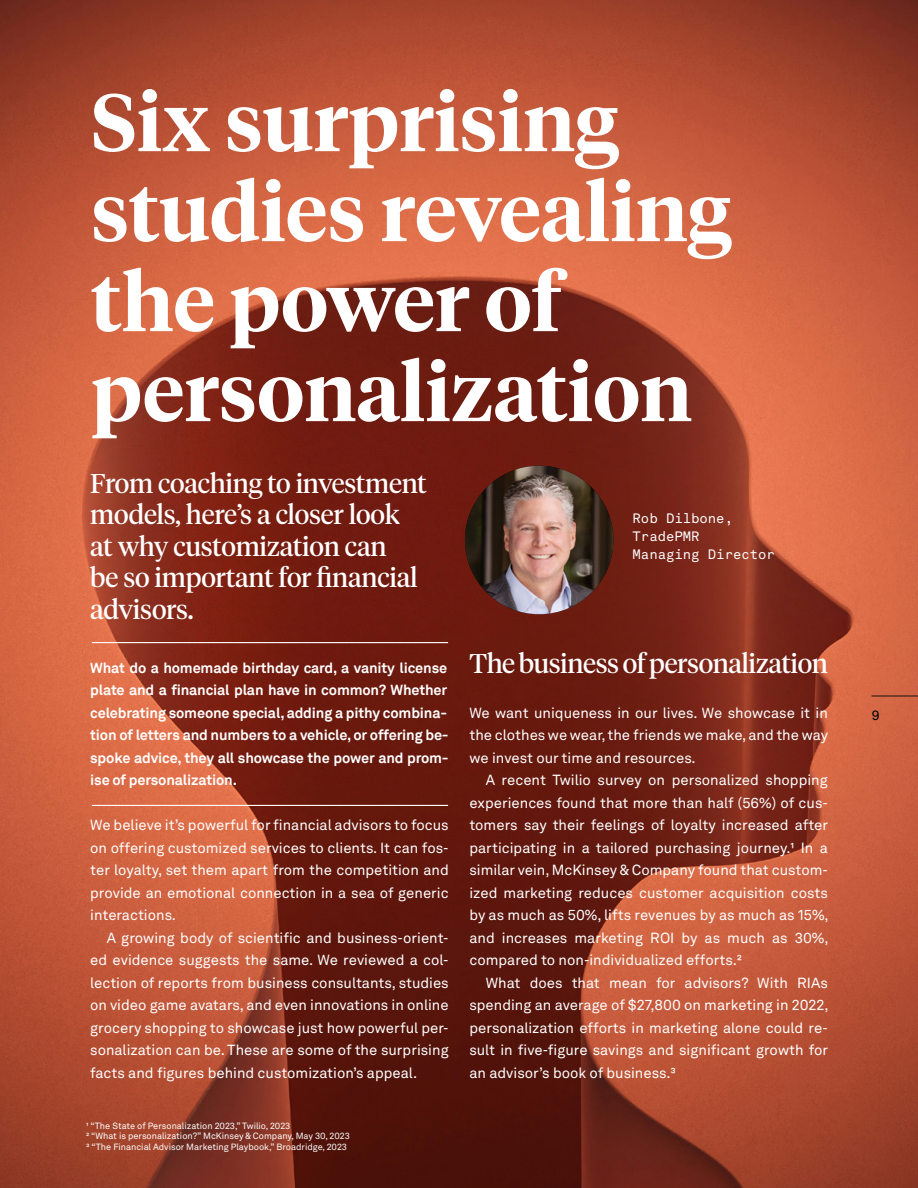
<style>
.page{position:relative;width:918px;height:1188px;background:#fff}
.page>*{position:absolute;margin:0;border:0;box-sizing:border-box;transform-origin:0 0}
.t1{font:600 81px/90px "Tiempos Headline";color:#fff}
.t2{font:27px/31.5px "Tiempos Headline";letter-spacing:-.01em;color:#fff}
.t3{font:14.55px/22.5px "Akkurat LL";color:#fff;text-align:justify}
.t4{font:700 14.55px/22.5px "Akkurat";letter-spacing:-.01em;color:#fff;text-align:justify}
.t5{font:13.5px/18px "Akkurat Mono LL";color:#fff}
.t6{font:13.5px "Akkurat Mono LL";color:#000}
.t7{font:9px/10.5px "Akkurat LL";color:#fff}
</style>
<div class="page">
<img style="left:0;top:0;width:918px;height:1188px">
<hr style="left:92px;top:805px;width:356px;height:1px;background:#fff">
<hr style="left:92px;top:642px;width:356px;height:1px;background:#fff">
<img style="left:465px;top:466px;width:148px;height:148px;border-radius:74px">
<h1 class="t1" style="left:91px;top:74px;width:642px">Six surprising studies revealing the power of personalization</h1>
<h2 class="t2" style="left:90px;top:466px;width:338px">From coaching to investment models, here’s a closer look at why customization can<br>be so important for financial advisors.</h2>
<p class="t4" style="left:90px;top:656px;width:360px">What do a homemade birthday card, a vanity license plate and a financial plan have in common? Whether celebrating someone special, adding a pithy combina&shy;tion of letters and numbers to a vehicle, or offering be&shy;spoke advice, they all showcase the power and prom&shy;ise of personalization.</p>
<p class="t3" style="left:90px;top:813px;width:360px">We believe it’s powerful for financial advisors to focus on offering customized services to clients. It can fos&shy;ter loyalty, set them apart from the competition and provide an emotional connection in a sea of generic interactions.</p>
<p class="t3" style="left:90px;top:926px;width:360px;text-indent:16px">A growing body of scientific and business-orient&shy;ed evidence suggests the same. We reviewed a col&shy;lection of reports from business consultants, studies on video game avatars, and even innovations in online grocery shopping to showcase just how powerful per&shy;sonalization can be. These are some of the surprising facts and figures behind customization’s appeal.</p>
<p class="t7" style="left:86px;top:1120px;width:265px">1 “The State of Personalization 2023,” Twilio, 2023<br>2 “What is personalization?” McKinsey &amp; Company, May 30, 2023<br>3 “The Financial Advisor Marketing Playbook,” Broadridge, 2023</p>
<p class="t5" style="left:633px;top:509px;width:144px">Rob Dilbone,<br>TradePMR<br>Managing Director</p>
<h2 class="t2" style="left:469px;top:646px;width:360px">The business of personalization</h2>
<p class="t3" style="left:469px;top:701px;width:360px">We want uniqueness in our lives. We showcase it in the clothes we wear, the friends we make, and the way we invest our time and resources.</p>
<p class="t3" style="left:469px;top:768px;width:361px;text-indent:16px">A recent Twilio survey on personalized shopping experiences found that more than half (56%) of cus&shy;tomers say their feelings of loyalty increased after participating in a tailored purchasing journey.1 In a similar vein, McKinsey &amp; Company found that custom&shy;ized marketing reduces customer acquisition costs by as much as 50%, lifts revenues by as much as 15%, and increases marketing ROI by as much as 30%, compared to non-individualized efforts.2</p>
<p class="t3" style="left:469px;top:971px;width:361px;text-indent:16px">What does that mean for advisors? With RIAs spending an average of $27,800 on marketing in 2022, personalization efforts in marketing alone could re&shy;sult in five-figure savings and significant growth for an advisor’s book of business.3</p>
<p class="t6" style="left:872px;top:706px;width:10px">9</p>
</div>
